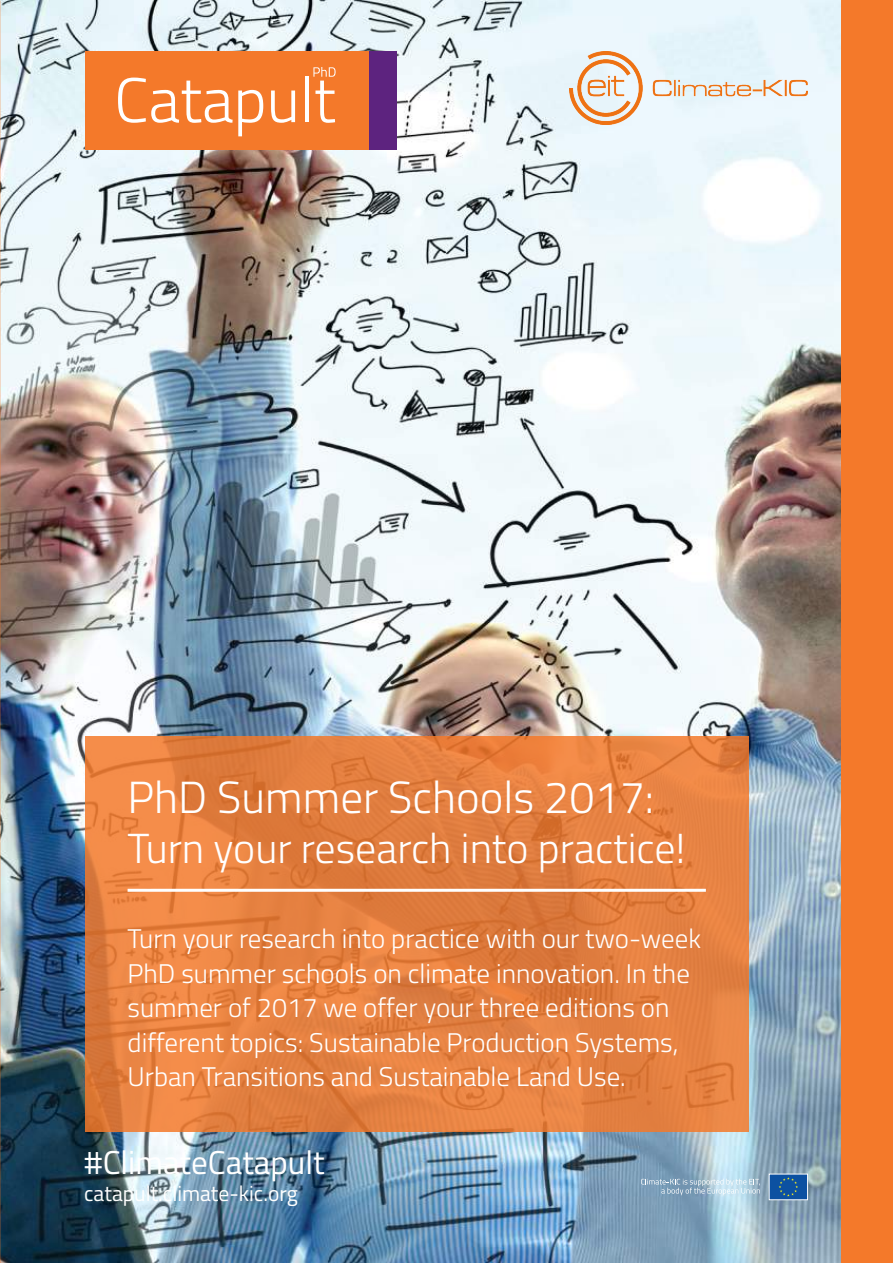
<style>
.page{position:relative;width:893px;height:1263px;background:#fff}
.page>*{position:absolute;margin:0;border:0;box-sizing:border-box;transform-origin:0 0}
.t1{font:300 45px "Titillium";color:#fff}
.t2{font:300 42px "Titillium";color:#fff}
.t3{font:33px "Titillium";color:#fff}
.t4{font:300 27px/34.5px "Titillium";color:#fff}
.t5{font:21.6px "Titillium";color:#fff}
</style>
<div class="page">
<img style="left:0;top:0;width:842px;height:1263px">
<div style="left:842px;top:0;width:51px;height:1263px;background:#f4792a"></div>
<svg style="left:85px;top:737px;width:663px;height:395px;background:#e58040"></svg>
<hr style="left:128px;top:889px;width:578px;height:3px;background:#fff">
<div style="left:85px;top:51px;width:289px;height:98px;background:#f4792a"></div>
<svg style="left:118px;top:78px;width:145px;height:58px"></svg>
<svg style="left:271px;top:91px;width:24px;height:32px"></svg>
<hr style="left:305px;top:76px;width:4px;height:46px;background:#fff">
<div style="left:369px;top:51px;width:28px;height:98px;background:#5d237f"></div>
<svg style="left:313px;top:67px;width:23px;height:56px"></svg>
<img style="left:570px;top:51px;width:238px;height:73px">
<div style="left:769px;top:1174px;width:38px;height:26px;background:#0c51a1"></div>
<svg style="left:779px;top:1177px;width:19px;height:19px"></svg>
<svg style="left:641px;top:1179px;width:119px;height:16px;background:#a5c0d2"></svg>
<h1 class="t1" style="left:128px;top:765px;width:528px">PhD Summer Schools 2017:</h1>
<h2 class="t2" style="left:128px;top:818px;width:560px">Turn your research into practice!</h2>
<p class="t4" style="left:128px;top:920px;width:575px">Turn your research into practice with our two-week PhD summer schools on climate innovation. In the summer of 2017 we offer your three editions on different topics: Sustainable Production Systems, Urban Transitions and Sustainable Land Use.</p>
<p class="t3" style="left:84px;top:1138px;width:242px">#ClimateCatapult</p>
<p class="t5" style="left:84px;top:1177px;width:215px">catapult.climate-kic.org</p>
</div>
